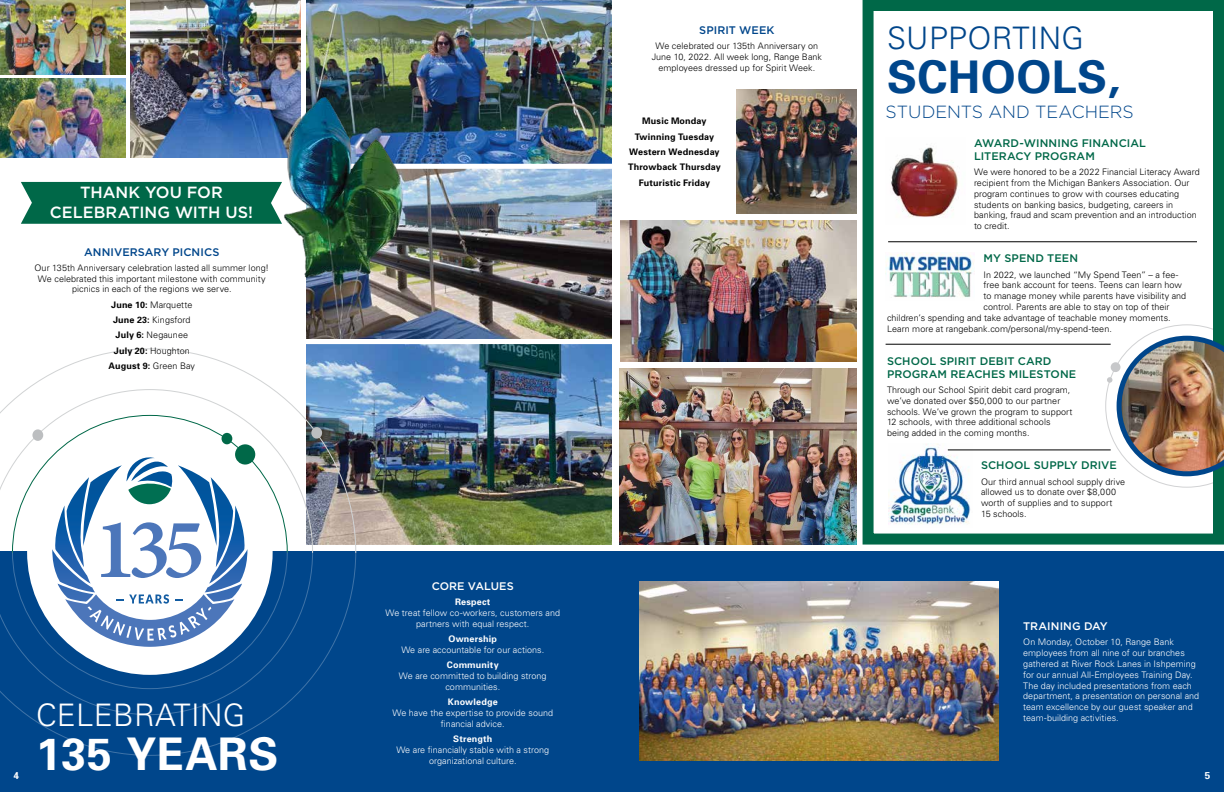
<style>
.page{position:relative;width:1224px;height:792px;background:#fff}
.page>*{position:absolute;margin:0;border:0;box-sizing:border-box;transform-origin:0 0}
.t1{font:700 45px "Univers";letter-spacing:.01em;color:#00468b}
.t2{font:700 45px "Univers";letter-spacing:.01em;color:#fff}
.t3{font:300 31px "Univers";letter-spacing:.01em;color:#fff}
.t4{font:300 31px "Univers";letter-spacing:.01em;color:#00468b}
.t5{font:300 17.6px "Gotham";letter-spacing:-.005em;color:#00468b}
.t6{font:500 16.2px/19.5px "Gotham";color:#fff;text-align:center}
.t7{font:500 11px/13.2px "Gotham";letter-spacing:.005em;color:#006848}
.t8{font:500 11px "Gotham";letter-spacing:.005em;color:#00468b}
.t9{font:500 11px "Gotham";letter-spacing:.01em;color:#fff}
.t10{font:700 10px "Univers";color:#fff}
.t11{font:300 9px/10.8px "Univers";letter-spacing:.005em;color:#000}
.t12{font:300 9px/10.8px "Univers";letter-spacing:.005em;color:#fff;text-align:center}
.t13{font:700 9px/15.3px "Univers";letter-spacing:.015em;color:#000;text-align:center}
.t14{font:700 9px "Univers";letter-spacing:.02em;color:#fff}
.s1{font-weight:700}
</style>
<div class="page">
<img style="left:131px;top:0;width:170px;height:158px">
<img style="left:357px;top:347px;width:264px;height:198px">
<img style="left:306px;top:0;width:306px;height:161px">
<div style="left:863px;top:0;width:361px;height:545px;border:11px solid #006848"></div>
<div style="left:0;top:551px;width:1224px;height:241px;background:#00468b"></div>
<img style="left:639px;top:581px;width:360px;height:180px">
<img style="left:0;top:348px;width:357px;height:203px">
<div style="left:311px;top:427px;width:11px;height:12px;background:#bcbec0;border-radius:50%"></div>
<div style="left:0;top:551px;width:357px;height:205px;background:#00468b"></div>
<div style="left:0;top:551px;width:313px;height:164px;background:#00468b"></div>
<svg style="left:12px;top:415px;width:276px;height:274px"></svg>
<img style="left:433px;top:161px;width:179px;height:186px">
<img style="left:264px;top:94px;width:169px;height:261px">
<img style="left:619px;top:369px;width:238px;height:176px">
<img style="left:737px;top:89px;width:120px;height:124px">
<img style="left:620px;top:220px;width:237px;height:141px">
<img style="left:891px;top:147px;width:67px;height:70px">
<img style="left:886px;top:253px;width:89px;height:45px">
<img style="left:888px;top:444px;width:84px;height:81px">
<img style="left:1105px;top:325px;width:119px;height:162px">
<div style="left:863px;top:0;width:361px;height:5px;background:#006848"></div>
<hr style="left:888px;top:242px;width:309px;height:1px;background:#000">
<hr style="left:886px;top:344px;width:225px;height:1px;background:#000">
<hr style="left:948px;top:450px;width:163px;height:1px;background:#000">
<img style="left:0;top:0;width:126px;height:74px">
<img style="left:0;top:78px;width:126px;height:80px">
<div style="left:21px;top:182px;width:261px;height:42px;background:#006848"></div>
<h3 class="t6" style="left:50px;top:183px;width:205px">THANK YOU FOR<br>CELEBRATING WITH US!</h3>
<p class="t8" style="left:84px;top:245px;width:137px">ANNIVERSARY PICNICS</p>
<p class="t11" style="left:35px;top:262px;width:236px;text-align:center">Our 135th Anniversary celebration lasted all summer long!<br>We celebrated this important milestone with community picnics in each of the regions we serve.</p>
<p class="t11" style="left:109px;top:297px;width:88px;line-height:15.3px;text-align:center"><span class="s1">June 10:</span> Marquette<br><span class="s1">June 23:</span> Kingsford<br><span class="s1">July 6:</span> Negaunee<br><span class="s1">July 20:</span> Houghton<br><span class="s1">August 9:</span> Green Bay</p>
<p class="t8" style="left:699px;top:23px;width:77px">SPIRIT WEEK</p>
<p class="t11" style="left:652px;top:41px;width:172px;text-align:center">We celebrated our 135th Anniversary on<br>June 10, 2022. All week long, Range Bank employees dressed up for Spirit Week.</p>
<p class="t13" style="left:628px;top:113px;width:94px">Music Monday<br>Twinning Tuesday<br>Western Wednesday<br>Throwback Thursday<br>Futuristic Friday</p>
<h2 class="t4" style="left:887px;top:20px;width:198px">SUPPORTING</h2>
<h1 class="t1" style="left:887px;top:49px;width:235px">SCHOOLS,</h1>
<h3 class="t5" style="left:886px;top:101px;width:250px">STUDENTS AND TEACHERS</h3>
<p class="t7" style="left:974px;top:136px;width:173px">AWARD-WINNING FINANCIAL<br>LITERACY PROGRAM</p>
<p class="t11" style="left:974px;top:166px;width:227px">We were honored to be a 2022 Financial Literacy Award recipient from the Michigan Bankers Association. Our program continues to grow with courses educating students on banking basics, budgeting, careers in banking, fraud and scam prevention and an introduction to credit.</p>
<p class="t7" style="left:984px;top:252px;width:96px">MY SPEND TEEN</p>
<p class="t11" style="left:984px;top:269px;width:196px">In 2022, we launched “My Spend Teen” – a fee-</p>
<p class="t11" style="left:984px;top:279px;width:200px">free bank account for teens. Teens can learn how</p>
<p class="t11" style="left:984px;top:290px;width:204px">to manage money while parents have visibility and</p>
<p class="t11" style="left:984px;top:301px;width:187px">control. Parents are able to stay on top of their</p>
<p class="t11" style="left:887px;top:312px;width:285px">children’s spending and take advantage of teachable money moments.</p>
<p class="t11" style="left:887px;top:323px;width:226px">Learn more at rangebank.com/personal/my-spend-teen.</p>
<p class="t7" style="left:887px;top:354px;width:191px">SCHOOL SPIRIT DEBIT CARD<br>PROGRAM REACHES MILESTONE</p>
<p class="t11" style="left:887px;top:384px;width:187px">Through our School Spirit debit card program, we’ve donated over $50,000 to our partner schools. We’ve grown the program to support 12 schools, with three additional schools being added in the coming months.</p>
<p class="t7" style="left:981px;top:459px;width:137px">SCHOOL SUPPLY DRIVE</p>
<p class="t11" style="left:981px;top:476px;width:146px">Our third annual school supply drive allowed us to donate over $8,000 worth of supplies and to support<br>15 schools.</p>
<p class="t9" style="left:432px;top:579px;width:84px">CORE VALUES</p>
<p class="t14" style="left:455px;top:596px;width:37px">Respect</p>
<p class="t12" style="left:386px;top:607px;width:176px">We treat fellow co-workers, customers and partners with equal respect.</p>
<p class="t14" style="left:449px;top:633px;width:50px">Ownership</p>
<p class="t12" style="left:401px;top:644px;width:144px">We are accountable for our actions.</p>
<p class="t14" style="left:447px;top:659px;width:53px">Community</p>
<p class="t12" style="left:399px;top:670px;width:149px">We are committed to building strong communities.</p>
<p class="t14" style="left:448px;top:696px;width:51px">Knowledge</p>
<p class="t12" style="left:392px;top:707px;width:162px">We have the expertise to provide sound financial advice.</p>
<p class="t14" style="left:453px;top:733px;width:41px">Strength</p>
<p class="t12" style="left:396px;top:744px;width:154px">We are financially stable with a strong organizational culture.</p>
<p class="t9" style="left:1023px;top:619px;width:86px">TRAINING DAY</p>
<p class="t12" style="left:1023px;top:637px;width:178px;text-align:left">On Monday, October 10, Range Bank employees from all nine of our branches gathered at River Rock Lanes in Ishpeming for our annual All-Employees Training Day.<br>The day included presentations from each department, a presentation on personal and team excellence by our guest speaker and team-building activities.</p>
<h2 class="t3" style="left:36px;top:696px;width:211px">CELEBRATING</h2>
<h1 class="t2" style="left:36px;top:725px;width:244px">135 YEARS</h1>
<p class="t10" style="left:14px;top:769px;width:7px">4</p>
<p class="t10" style="left:1205px;top:769px;width:7px">5</p>
</div>
